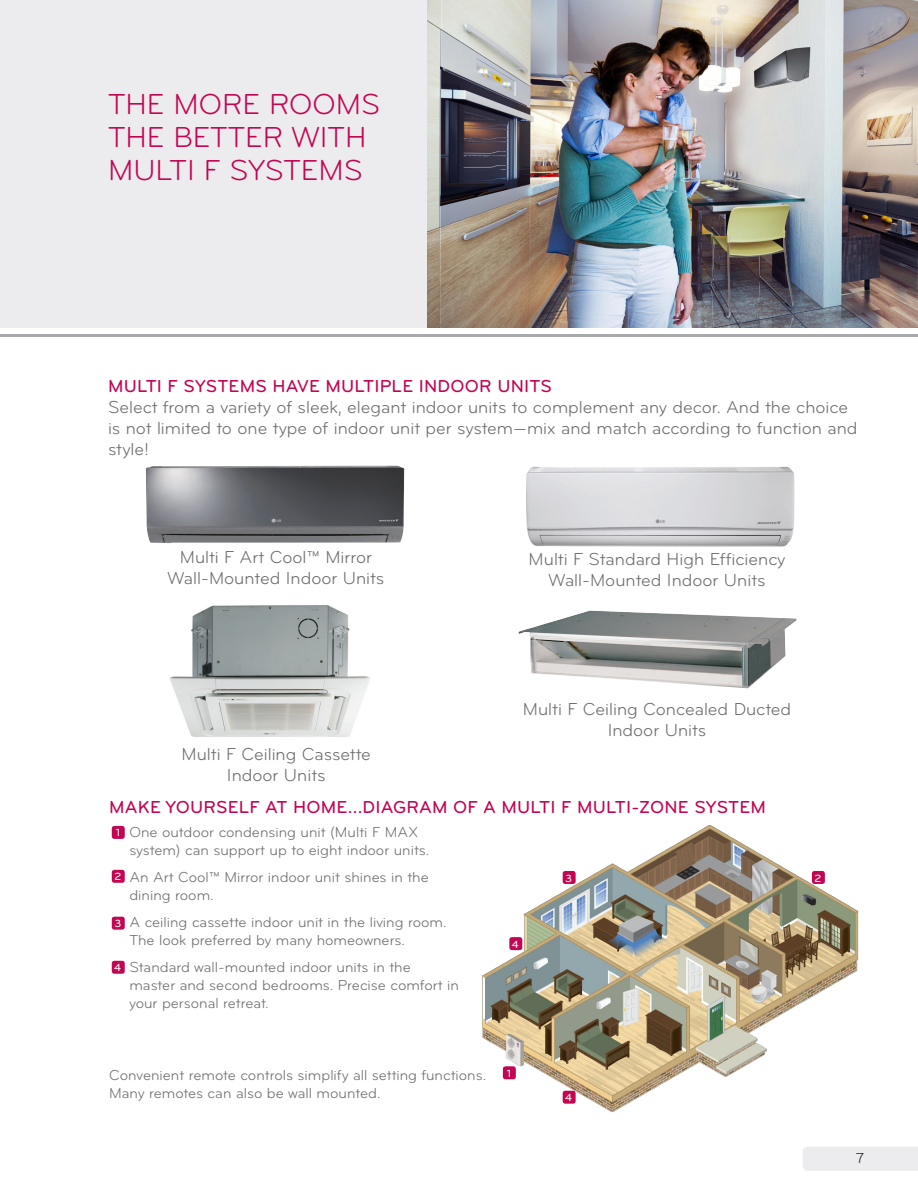
<style>
.page{position:relative;width:918px;height:1188px;background:#fff}
.page>*{position:absolute;margin:0;border:0;box-sizing:border-box;transform-origin:0 0}
.t1{font:30px/33px "Bryant LG";color:#c30552}
.t2{font:18px/21px "Bryant LG";color:#6c6d70;text-align:center}
.t3{font:500 18px "Bryant LG";letter-spacing:.01em;color:#c30552}
.t4{font:15px/18px "Bryant LG";color:#6c6d70}
.t5{font:15px "Bryant LG";color:#231f20}
.t6{font:500 10.8px "Bryant LG";color:#fff}
</style>
<div class="page">
<div style="left:803px;top:1147px;width:115px;height:24px;background:#ececee"></div>
<div style="left:0;top:0;width:918px;height:328px;background:#ececee"></div>
<img style="left:482px;top:825px;width:377px;height:288px">
<div style="left:112px;top:826px;width:13px;height:13px;background:#c30552;border-radius:3px"></div>
<div style="left:112px;top:870px;width:13px;height:13px;background:#c30552;border-radius:3px"></div>
<div style="left:563px;top:871px;width:13px;height:13px;background:#c30552;border-radius:3px"></div>
<div style="left:112px;top:961px;width:13px;height:13px;background:#c30552;border-radius:3px"></div>
<img style="left:428px;top:0;width:490px;height:327px">
<img style="left:519px;top:611px;width:278px;height:77px">
<img style="left:526px;top:466px;width:269px;height:81px">
<img style="left:170px;top:605px;width:200px;height:132px">
<img style="left:146px;top:466px;width:258px;height:77px">
<div style="left:503px;top:1066px;width:13px;height:13px;background:#c30552;border-radius:3px"></div>
<div style="left:812px;top:871px;width:13px;height:13px;background:#c30552;border-radius:3px"></div>
<div style="left:112px;top:917px;width:13px;height:13px;background:#c30552;border-radius:3px"></div>
<div style="left:509px;top:937px;width:13px;height:13px;background:#c30552;border-radius:3px"></div>
<div style="left:563px;top:1091px;width:13px;height:13px;background:#c30552;border-radius:3px"></div>
<hr style="left:0;top:334px;width:918px;height:3px;background:#a8a9ad">
<p class="t1" style="left:108px;top:88px;width:274px">THE MORE ROOMS<br>THE BETTER WITH<br>MULTI F SYSTEMS</p>
<p class="t3" style="left:108px;top:375px;width:445px">MULTI F SYSTEMS HAVE MULTIPLE INDOOR UNITS</p>
<p class="t2" style="left:108px;top:396px;width:751px;text-align:left">Select from a variety of sleek, elegant indoor units to complement any decor. And the choice is not limited to one type of indoor unit per system—mix and match according to function and style!</p>
<p class="t2" style="left:167px;top:547px;width:218px">Multi F Art Cool™ Mirror<br>Wall-Mounted Indoor Units</p>
<p class="t2" style="left:529px;top:548px;width:258px">Multi F Standard High Efficiency<br>Wall-Mounted Indoor Units</p>
<p class="t2" style="left:182px;top:744px;width:191px">Multi F Ceiling Cassette<br>Indoor Units</p>
<p class="t2" style="left:523px;top:698px;width:270px">Multi F Ceiling Concealed Ducted<br>Indoor Units</p>
<p class="t3" style="left:109px;top:796px;width:658px">MAKE YOURSELF AT HOME...DIAGRAM OF A MULTI F MULTI-ZONE SYSTEM</p>
<p class="t4" style="left:129px;top:823px;width:301px">One outdoor condensing unit (Multi F MAX system) can support up to eight indoor units.</p>
<p class="t4" style="left:129px;top:868px;width:301px">An Art Cool™ Mirror indoor unit shines in the dining room.</p>
<p class="t4" style="left:129px;top:913px;width:319px">A ceiling cassette indoor unit in the living room.<br>The look preferred by many homeowners.</p>
<p class="t4" style="left:129px;top:958px;width:331px">Standard wall-mounted indoor units in the master and second bedrooms. Precise comfort in your personal retreat.</p>
<p class="t6" style="left:116px;top:826px;width:6px">1</p>
<p class="t6" style="left:114px;top:870px;width:8px">2</p>
<p class="t6" style="left:565px;top:871px;width:8px">3</p>
<p class="t6" style="left:114px;top:917px;width:8px">3</p>
<p class="t6" style="left:512px;top:937px;width:8px">4</p>
<p class="t6" style="left:114px;top:961px;width:8px">4</p>
<p class="t4" style="left:109px;top:1066px;width:379px">Convenient remote controls simplify all setting functions.<br>Many remotes can also be wall mounted.</p>
<p class="t6" style="left:507px;top:1067px;width:6px">1</p>
<p class="t6" style="left:565px;top:1091px;width:8px">4</p>
<p class="t6" style="left:814px;top:871px;width:8px">2</p>
<p class="t5" style="left:856px;top:1149px;width:10px">7</p>
</div>
